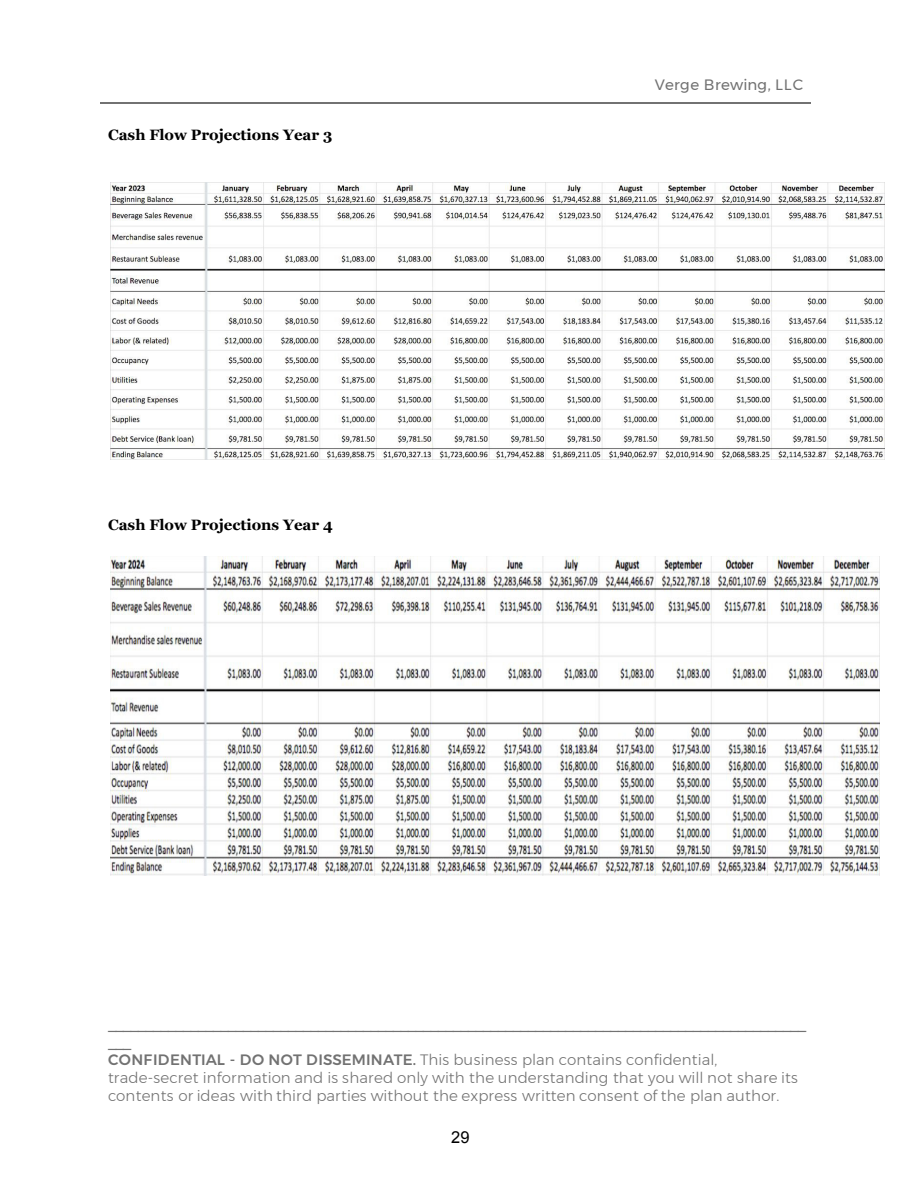
<style>
.page{position:relative;width:918px;height:1188px;background:#fff}
.page>*{position:absolute;margin:0;border:0;box-sizing:border-box;transform-origin:0 0}
.t1{font:16.5px "Arial";color:#000}
.t2{font:300 15px/18px "Montserrat";letter-spacing:.01em;color:#727272}
.t3{font:700 15px "Georgia";color:#000}
.t4{font:15px "Montserrat";letter-spacing:.02em;color:#727272}
.s1{font-weight:500}
</style>
<div class="page">
<hr style="left:456px;top:102px;width:355px;height:2px;background:#727272">
<hr style="left:100px;top:102px;width:356px;height:2px;background:#727272">
<img style="left:110px;top:182px;width:774px;height:277px">
<img style="left:110px;top:557px;width:770px;height:318px">
<p class="t3" style="left:108px;top:128px;width:226px">Cash Flow Projections Year 3</p>
<p class="t3" style="left:108px;top:519px;width:226px">Cash Flow Projections Year 4</p>
<p class="t4" style="left:655px;top:75px;width:150px">Verge Brewing, LLC</p>
<p class="t2" style="left:108px;top:1015px;width:700px"><span class="s1">_____________________________________________________________________________________________ ___<br>CONFIDENTIAL - DO NOT DISSEMINATE.</span> This business plan contains confidential, trade-secret information and is shared only with the understanding that you will not share its contents or ideas with third parties without the express written consent of the plan author.</p>
<p class="t1" style="left:451px;top:1131px;width:20px">29</p>
</div>
